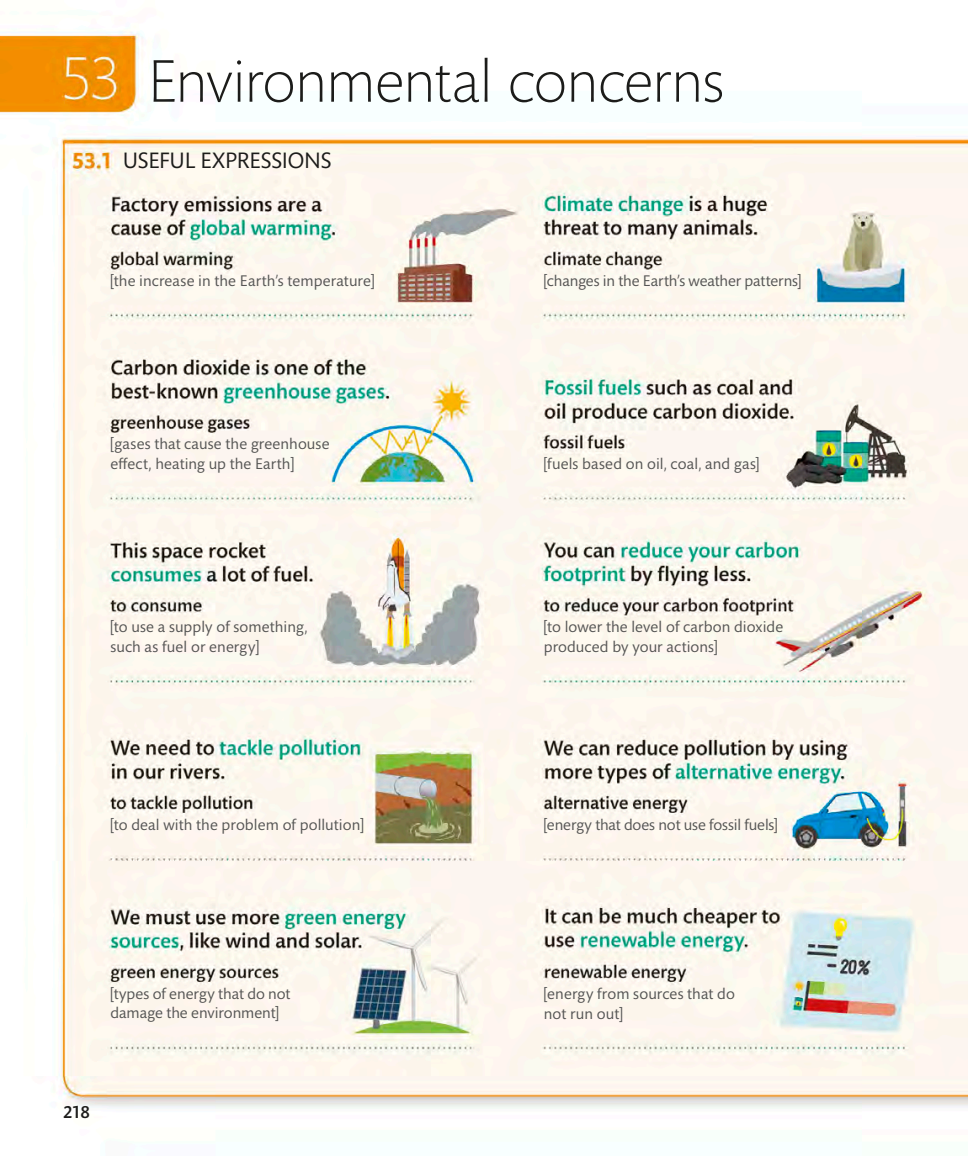
<style>
.page{position:relative;width:968px;height:1156px;background:#fff}
.page>*{position:absolute;margin:0;border:0;box-sizing:border-box;transform-origin:0 0}
.t1{font:300 61.25px "Mundo Sans Pro";letter-spacing:-.015em;color:#1c1c1a}
.t2{font:22.75px "Mundo Sans Pro";letter-spacing:-.015em;color:#1c1c1a}
.t3{font:500 17.5px "Mundo Sans Pro";color:#1c1c1a}
.t4{font:15.75px/19.6px "Mundo Sans Pro";letter-spacing:.005em;color:#565655}
</style>
<div class="page">
<img style="left:0;top:30px;width:967px;height:1079px">
<h1 class="t1" style="left:147px;top:46px;width:578px">Environmental concerns</h1>
<h2 class="t2" style="left:123px;top:148px;width:210px">USEFUL EXPRESSIONS</h2>
<p class="t4" style="left:110px;top:271px;width:265px">[the increase in the Earth’s temperature]</p>
<p class="t4" style="left:110px;top:434px;width:221px">[gases that cause the greenhouse effect, heating up the Earth]</p>
<p class="t4" style="left:110px;top:617px;width:198px">[to use a supply of something, such as fuel or energy]</p>
<p class="t4" style="left:543px;top:271px;width:259px">[changes in the Earth’s weather patterns]</p>
<p class="t4" style="left:543px;top:454px;width:217px">[fuels based on oil, coal, and gas]</p>
<p class="t4" style="left:543px;top:617px;width:241px">[to lower the level of carbon dioxide produced by your actions]</p>
<p class="t4" style="left:110px;top:815px;width:255px">[to deal with the problem of pollution]</p>
<p class="t4" style="left:110px;top:984px;width:181px">[types of energy that do not damage the environment]</p>
<p class="t3" style="left:63px;top:1102px;width:28px">218</p>
<p class="t4" style="left:543px;top:815px;width:235px">[energy that does not use fossil fuels]</p>
<p class="t4" style="left:543px;top:984px;width:192px">[energy from sources that do not run out]</p>
</div>
